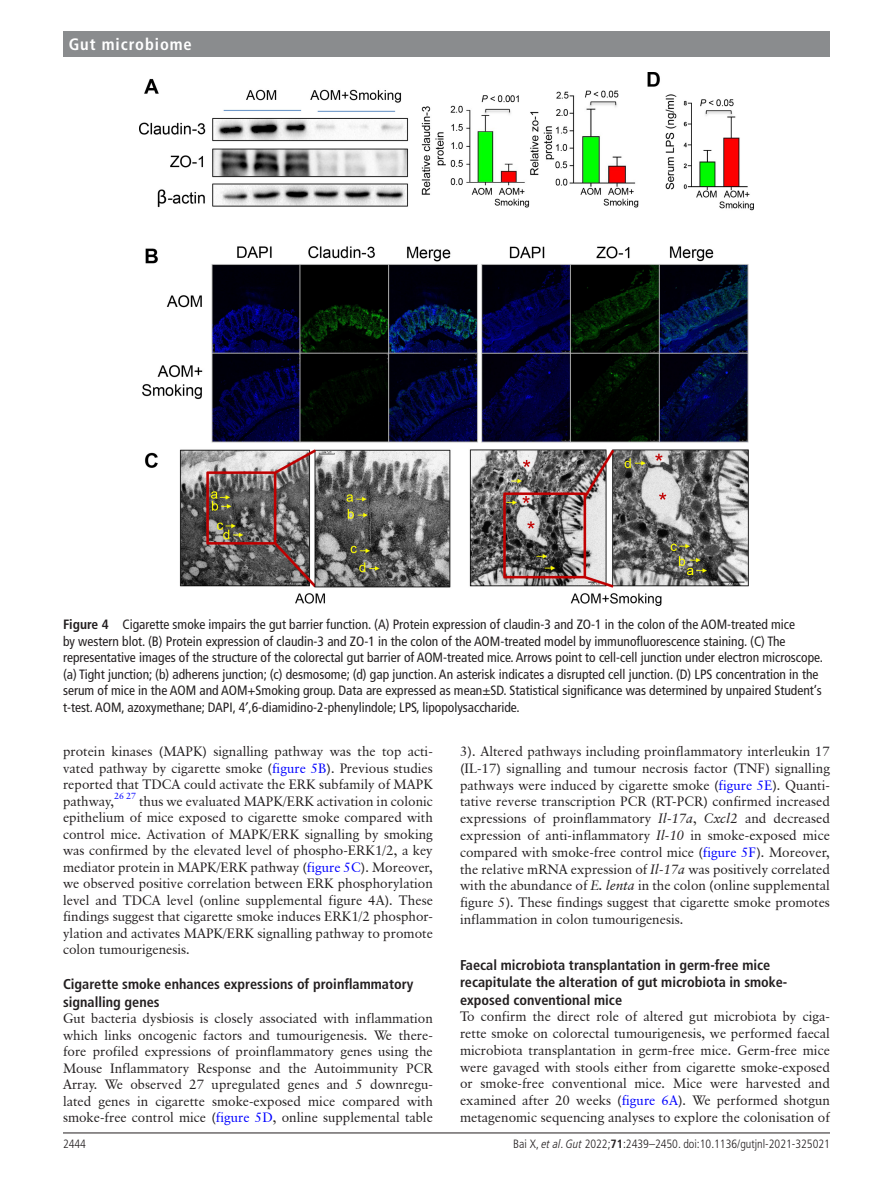
<style>
.page{position:relative;width:893px;height:1191px;background:#fff}
.page>*{position:absolute;margin:0;border:0;box-sizing:border-box;transform-origin:0 0}
.t1{font:700 condensed 16.5px "Frutiger LT Pro";letter-spacing:.055em;color:#fff}
.t2{font:700 condensed 14.25px/17.2px "Frutiger LT Pro";color:#231f20}
.t3{font:13.5px/16.5px "Classical Garamond BT";color:#231f20;text-align:justify}
.t4{font:condensed 13.5px/16.5px "Frutiger LT Pro";color:#231f20}
.t5{font:300 condensed 12px "Frutiger LT Pro";color:#231f20}
.s1{font-weight:700}
.s2{color:#00f}
.s3{font-style:italic}
</style>
<div class="page">
<hr style="left:63px;top:1132px;width:767px;height:1px;background:#231f20">
<div style="left:63px;top:31px;width:767px;height:25px;background:#8a8c8e"></div>
<img style="left:140px;top:72px;width:613px;height:533px">
<p class="t1" style="left:69px;top:34px;width:125px">Gut microbiome</p>
<p class="t4" style="left:63px;top:616px;width:761px"><span class="s1">Figure 4</span> Cigarette smoke impairs the gut barrier function. (A) Protein expression of claudin-3 and ZO-1 in the colon of the AOM-treated mice<br>by western blot. (B) Protein expression of claudin-3 and ZO-1 in the colon of the AOM-treated model by immunofluorescence staining. (C) The representative images of the structure of the colorectal gut barrier of AOM-treated mice. Arrows point to cell-cell junction under electron microscope. (a) Tight junction; (b) adherens junction; (c) desmosome; (d) gap junction. An asterisk indicates a disrupted cell junction. (D) LPS concentration in the serum of mice in the AOM and AOM+Smoking group. Data are expressed as mean±SD. Statistical significance was determined by unpaired Student’s t-test. AOM, azoxymethane; DAPI, 4 ,6-diamidino-2-phenylindole; LPS, lipopolysaccharide.</p>
<p class="t3" style="left:63px;top:743px;width:371px">protein kinases (MAPK) signalling pathway was the top acti&shy;vated pathway by cigarette smoke (<span class="s2">figure 5B</span>). Previous studies reported that TDCA could activate the ERK subfamily of MAPK pathway,<sup>26</sup> <sup>27</sup> thus we evaluated MAPK/ERK activation in colonic epithelium of mice exposed to cigarette smoke compared with control mice. Activation of MAPK/ERK signalling by smoking was confirmed by the elevated level of phospho-ERK1/2, a key mediator protein in MAPK/ERK pathway (<span class="s2">figure 5C</span>). Moreover, we observed positive correlation between ERK phosphorylation level and TDCA level (online supplemental figure 4A). These findings suggest that cigarette smoke induces ERK1/2 phosphor&shy;ylation and activates MAPK/ERK signalling pathway to promote colon tumourigenesis.</p>
<p class="t2" style="left:63px;top:975px;width:352px">Cigarette smoke enhances expressions of proinflammatory signalling genes</p>
<p class="t3" style="left:63px;top:1010px;width:371px">Gut bacteria dysbiosis is closely associated with inflammation which links oncogenic factors and tumourigenesis. We there&shy;fore profiled expressions of proinflammatory genes using the Mouse Inflammatory Response and the Autoimmunity PCR Array. We observed 27 upregulated genes and 5 downregu&shy;lated genes in cigarette smoke-exposed mice compared with smoke-free control mice (<span class="s2">figure 5D</span>, online supplemental table</p>
<p class="t3" style="left:460px;top:742px;width:371px">3). Altered pathways including proinflammatory interleukin 17 (IL-17) signalling and tumour necrosis factor (TNF) signalling pathways were induced by cigarette smoke (<span class="s2">figure 5E</span>). Quanti&shy;tative reverse transcription PCR (RT-PCR) confirmed increased expressions of proinflammatory <span class="s3">Il-17a</span>, <span class="s3">Cxcl2</span> and decreased expression of anti-inflammatory <span class="s3">Il-10</span> in smoke-exposed mice compared with smoke-free control mice (<span class="s2">figure 5F</span>). Moreover, the relative mRNA expression of <span class="s3">Il-17a</span> was positively correlated with the abundance of <span class="s3">E. lenta</span> in the colon (online supplemental figure 5). These findings suggest that cigarette smoke promotes inflammation in colon tumourigenesis.</p>
<p class="t2" style="left:460px;top:956px;width:329px">Faecal microbiota transplantation in germ-free mice recapitulate the alteration of gut microbiota in smoke&shy;exposed conventional mice</p>
<p class="t3" style="left:460px;top:1008px;width:371px">To confirm the direct role of altered gut microbiota by ciga&shy;rette smoke on colorectal tumourigenesis, we performed faecal microbiota transplantation in germ-free mice. Germ-free mice were gavaged with stools either from cigarette smoke-exposed or smoke-free conventional mice. Mice were harvested and examined after 20 weeks (<span class="s2">figure 6A</span>). We performed shotgun metagenomic sequencing analyses to explore the colonisation of</p>
<p class="t5" style="left:63px;top:1136px;width:25px">2444</p>
<p class="t5" style="left:513px;top:1136px;width:318px">Bai X, <span class="s3">et al</span>. <span class="s3">Gut</span> 2022;<span class="s1">71</span>:2439–2450. doi:10.1136/gutjnl-2021-325021</p>
</div>
